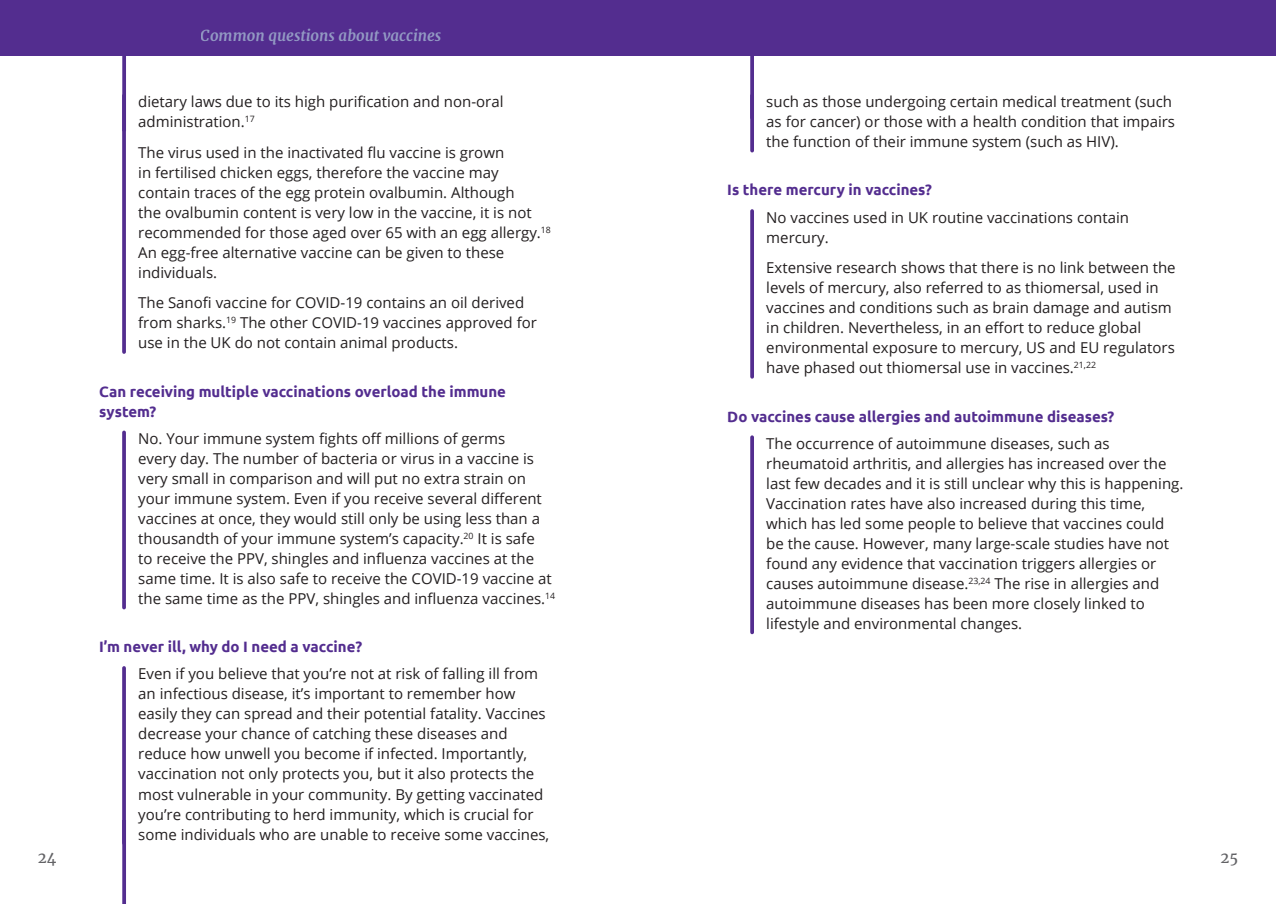
<style>
.page{position:relative;width:1276px;height:904px;background:#fff}
.page>*{position:absolute;margin:0;border:0;box-sizing:border-box;transform-origin:0 0}
.Body_-_Purple_line_left_copy{font:15px/20px "Open Sans";color:#231f20}
.Question_titles{font:700 15px/20px "Ubuntu";color:#532d8f}
.t1{font:italic 700 15px "Merriweather";color:#bfe5e8}
.t2{font:15px "Merriweather";color:#636366}
</style>
<div class="page">
<svg style="left:122px;top:843px;width:4px;height:61px"></svg>
<svg style="left:122px;top:131px;width:4px;height:221px"></svg>
<svg style="left:122px;top:432px;width:4px;height:175px"></svg>
<svg style="left:122px;top:668px;width:4px;height:175px"></svg>
<hr style="left:122px;top:35px;width:4px;height:96px;background:#532d8f">
<div style="left:0;top:0;width:1276px;height:56px;background:#532d8f"></div>
<svg style="left:750px;top:119px;width:4px;height:32px"></svg>
<svg style="left:750px;top:211px;width:4px;height:166px"></svg>
<svg style="left:750px;top:437px;width:4px;height:195px"></svg>
<svg style="left:750px;top:56px;width:4px;height:63px"></svg>
<p class="t1" style="left:201px;top:26px;width:242px">Common questions about vaccines</p>
<p class="Body_-_Purple_line_left_copy" style="left:138px;top:91px;width:367px">dietary laws due to its high purification and non-oral administration.<sup>17</sup></p>
<p class="Body_-_Purple_line_left_copy" style="left:138px;top:142px;width:414px">The virus used in the inactivated flu vaccine is grown<br>in fertilised chicken eggs, therefore the vaccine may contain traces of the egg protein ovalbumin. Although<br>the ovalbumin content is very low in the vaccine, it is not recommended for those aged over 65 with an egg allergy.<sup>18<br></sup>An egg-free alternative vaccine can be given to these individuals.</p>
<p class="Body_-_Purple_line_left_copy" style="left:138px;top:292px;width:400px">The Sanofi vaccine for COVID-19 contains an oil derived from sharks.<sup>19</sup> The other COVID-19 vaccines approved for use in the UK do not contain animal products.</p>
<p class="Question_titles" style="left:99px;top:381px;width:408px">Can receiving multiple vaccinations overload the immune system?</p>
<p class="Body_-_Purple_line_left_copy" style="left:138px;top:428px;width:418px">No. Your immune system fights off millions of germs<br>every day. The number of bacteria or virus in a vaccine is very small in comparison and will put no extra strain on your immune system. Even if you receive several different vaccines at once, they would still only be using less than a thousandth of your immune system’s capacity.<sup>20</sup> It is safe<br>to receive the PPV, shingles and influenza vaccines at the same time. It is also safe to receive the COVID-19 vaccine at the same time as the PPV, shingles and influenza vaccines.<sup>14</sup></p>
<p class="Question_titles" style="left:99px;top:636px;width:265px">I’m never ill, why do I need a vaccine?</p>
<p class="Body_-_Purple_line_left_copy" style="left:138px;top:663px;width:412px">Even if you believe that you’re not at risk of falling ill from an infectious disease, it’s important to remember how easily they can spread and their potential fatality. Vaccines decrease your chance of catching these diseases and reduce how unwell you become if infected. Importantly, vaccination not only protects you, but it also protects the most vulnerable in your community. By getting vaccinated you’re contributing to herd immunity, which is crucial for some individuals who are unable to receive some vaccines,</p>
<p class="Body_-_Purple_line_left_copy" style="left:766px;top:91px;width:410px">such as those undergoing certain medical treatment (such as for cancer) or those with a health condition that impairs the function of their immune system (such as HIV).</p>
<p class="Question_titles" style="left:727px;top:180px;width:206px">Is there mercury in vaccines?</p>
<p class="Body_-_Purple_line_left_copy" style="left:766px;top:207px;width:364px">No vaccines used in UK routine vaccinations contain mercury.</p>
<p class="Body_-_Purple_line_left_copy" style="left:766px;top:257px;width:411px">Extensive research shows that there is no link between the levels of mercury, also referred to as thiomersal, used in vaccines and conditions such as brain damage and autism in children. Nevertheless, in an effort to reduce global environmental exposure to mercury, US and EU regulators have phased out thiomersal use in vaccines.<sup>21,22</sup></p>
<p class="Question_titles" style="left:727px;top:406px;width:388px">Do vaccines cause allergies and autoimmune diseases?</p>
<p class="Body_-_Purple_line_left_copy" style="left:766px;top:433px;width:418px">The occurrence of autoimmune diseases, such as rheumatoid arthritis, and allergies has increased over the last few decades and it is still unclear why this is happening.<br>Vaccination rates have also increased during this time, which has led some people to believe that vaccines could be the cause. However, many large-scale studies have not found any evidence that vaccination triggers allergies or causes autoimmune disease.<sup>23,24</sup> The rise in allergies and autoimmune diseases has been more closely linked to lifestyle and environmental changes.</p>
<p class="t2" style="left:38px;top:848px;width:20px">24</p>
<p class="t2" style="left:1220px;top:848px;width:19px">25</p>
</div>
